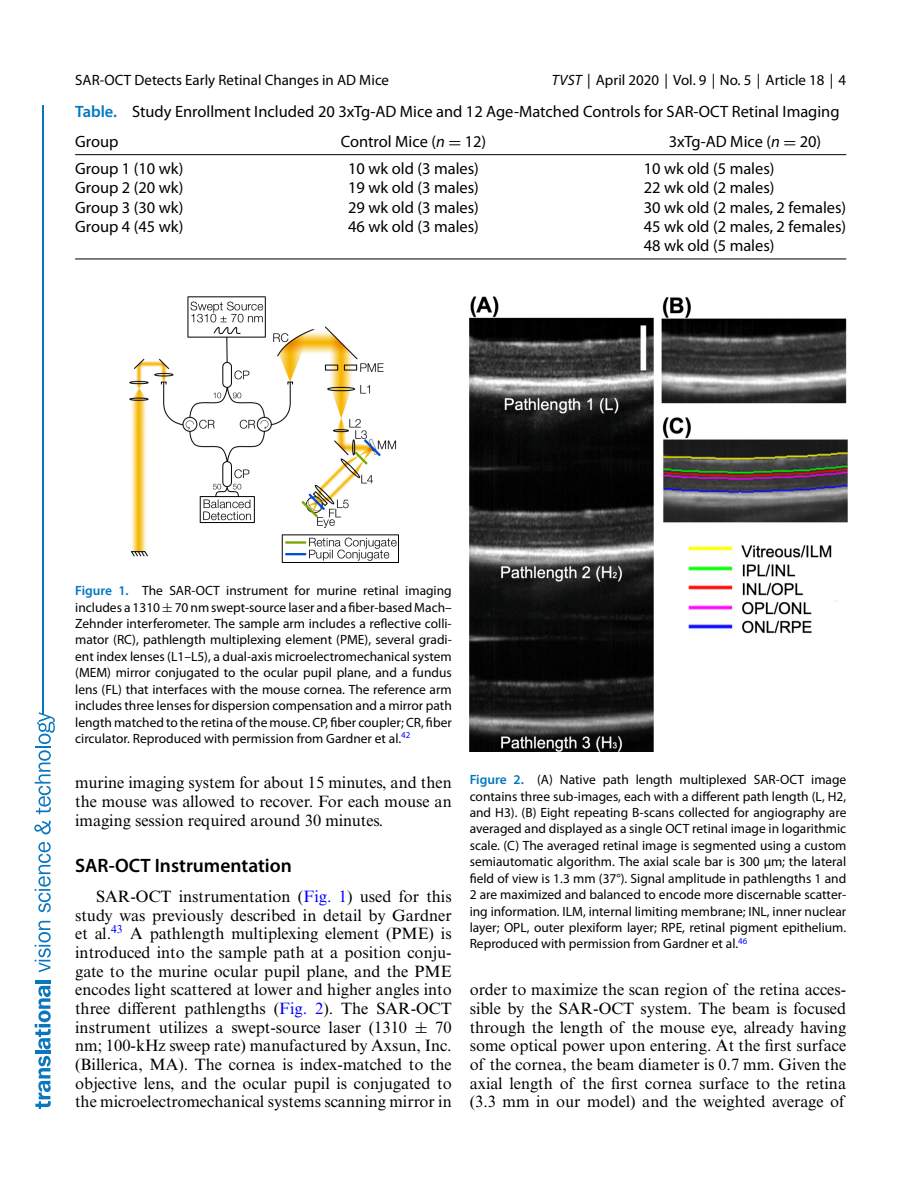
<style>
.page{position:relative;width:918px;height:1188px;background:#fff}
.page>*{position:absolute;margin:0;border:0;box-sizing:border-box;transform-origin:0 0}
.t1{font:600 19.5px "Myriad Pro";color:#000}
.t2{font:16.5px/18.8px "Times NRMT Pro";color:#000;text-align:justify}
.t3{font:16.5px/30px "Myriad Pro";color:#000}
.t4{font:15px "Myriad Pro";color:#000}
.t5{font:13.5px/16.5px "Myriad Pro";color:#000;text-align:justify}
.s1{font-style:italic}
.s2{font-weight:600;color:#0077c0}
.s3{font-family:"MTSY"}
.s4{color:#00f}
</style>
<div class="page">
<hr style="left:42px;top:105px;width:2px;height:608px;background:#0976bd">
<svg style="left:35px;top:1056px;width:16px;height:53px"></svg>
<hr style="left:35px;top:1051px;width:15px;height:3px;background:#0976bd">
<svg style="left:35px;top:986px;width:16px;height:63px"></svg>
<hr style="left:35px;top:980px;width:15px;height:3px;background:#0976bd">
<svg style="left:35px;top:921px;width:16px;height:51px"></svg>
<svg style="left:35px;top:842px;width:16px;height:70px"></svg>
<svg style="left:34px;top:821px;width:17px;height:13px"></svg>
<svg style="left:35px;top:712px;width:20px;height:102px"></svg>
<hr style="left:75px;top:154px;width:771px;height:1px;background:#000">
<hr style="left:75px;top:259px;width:771px;height:1px;background:#000">
<img style="left:129px;top:297px;width:269px;height:265px">
<img style="left:469px;top:297px;width:378px;height:454px">
<p class="t4" style="left:75px;top:75px;width:315px">SAR-OCT Detects Early Retinal Changes in AD Mice</p>
<p class="t4" style="left:552px;top:75px;width:296px"><span class="s1">TVST</span> | April 2020 | Vol. 9 | No. 5 | Article 18 | 4</p>
<p class="t3" style="left:75px;top:98px;width:766px"><span class="s2">Table.</span> Study Enrollment Included 20 3xTg-AD Mice and 12 Age-Matched Controls for SAR-OCT Retinal Imaging<br>Group</p>
<p class="t3" style="left:341px;top:128px;width:147px">Control Mice (<span class="s1">n</span> <span class="s3">=</span> 12)</p>
<p class="t3" style="left:669px;top:128px;width:154px">3xTg-AD Mice (<span class="s1">n</span> <span class="s3">=</span> 20)</p>
<p class="t3" style="left:75px;top:154px;width:110px">Group 1 (10 wk)</p>
<p class="t3" style="left:348px;top:154px;width:132px">10 wk old (3 males)</p>
<p class="t3" style="left:644px;top:154px;width:132px">10 wk old (5 males)</p>
<p class="t3" style="left:75px;top:174px;width:110px">Group 2 (20 wk)</p>
<p class="t3" style="left:348px;top:174px;width:132px">19 wk old (3 males)</p>
<p class="t3" style="left:644px;top:174px;width:132px">22 wk old (2 males)</p>
<p class="t3" style="left:75px;top:193px;width:110px">Group 3 (30 wk)</p>
<p class="t3" style="left:348px;top:193px;width:132px">29 wk old (3 males)</p>
<p class="t3" style="left:644px;top:193px;width:204px">30 wk old (2 males, 2 females)</p>
<p class="t3" style="left:75px;top:213px;width:110px">Group 4 (45 wk)</p>
<p class="t3" style="left:348px;top:213px;width:132px">46 wk old (3 males)</p>
<p class="t3" style="left:644px;top:218px;width:204px;line-height:19.5px">45 wk old (2 males, 2 females)<br>48 wk old (5 males)</p>
<p class="t5" style="left:75px;top:583px;width:378px"><span class="s2">Figure 1.</span> The SAR-OCT instrument for murine retinal imaging includes a 1310<span class="s3">±</span>70 nm swept-source laser and a fiber-based Mach– Zehnder interferometer. The sample arm includes a reflective colli&shy;mator (RC), pathlength multiplexing element (PME), several gradi&shy;ent index lenses (L1–L5), a dual-axis microelectromechanical system (MEM) mirror conjugated to the ocular pupil plane, and a fundus lens (FL) that interfaces with the mouse cornea. The reference arm includes three lenses for dispersion compensation and a mirror path length matched to the retina of the mouse. CP, fiber coupler; CR, fiber circulator. Reproduced with permission from Gardner et al.<sup>42</sup></p>
<p class="t2" style="left:75px;top:775px;width:378px">murine imaging system for about 15 minutes, and then the mouse was allowed to recover. For each mouse an imaging session required around 30 minutes.</p>
<h1 class="t1" style="left:75px;top:858px;width:218px">SAR-OCT Instrumentation</h1>
<p class="t2" style="left:75px;top:888px;width:378px;text-indent:21px">SAR-OCT instrumentation (<span class="s4">Fig. 1</span>) used for this study was previously described in detail by Gardner et al.<sup>43</sup> A pathlength multiplexing element (PME) is introduced into the sample path at a position conju&shy;gate to the murine ocular pupil plane, and the PME encodes light scattered at lower and higher angles into three different pathlengths (<span class="s4">Fig. 2</span>). The SAR-OCT instrument utilizes a swept-source laser (1310 <span class="s3">±</span> 70 nm; 100-kHz sweep rate) manufactured by Axsun, Inc. (Billerica, MA). The cornea is index-matched to the objective lens, and the ocular pupil is conjugated to the microelectromechanical systems scanning mirror in</p>
<p class="t5" style="left:470px;top:772px;width:378px"><span class="s2">Figure 2.</span> (A) Native path length multiplexed SAR-OCT image contains three sub-images, each with a different path length (L, H2, and H3). (B) Eight repeating B-scans collected for angiography are averaged and displayed as a single OCT retinal image in logarithmic scale. (C) The averaged retinal image is segmented using a custom semiautomatic algorithm. The axial scale bar is 300 μm; the lateral field of view is 1.3 mm (37°). Signal amplitude in pathlengths 1 and 2 are maximized and balanced to encode more discernable scatter&shy;ing information. ILM, internal limiting membrane; INL, inner nuclear layer; OPL, outer plexiform layer; RPE, retinal pigment epithelium.<br>Reproduced with permission from Gardner et al.<sup>46</sup></p>
<p class="t2" style="left:470px;top:982px;width:378px">order to maximize the scan region of the retina acces&shy;sible by the SAR-OCT system. The beam is focused through the length of the mouse eye, already having some optical power upon entering. At the first surface of the cornea, the beam diameter is 0.7 mm. Given the axial length of the first cornea surface to the retina (3.3 mm in our model) and the weighted average of</p>
</div>
